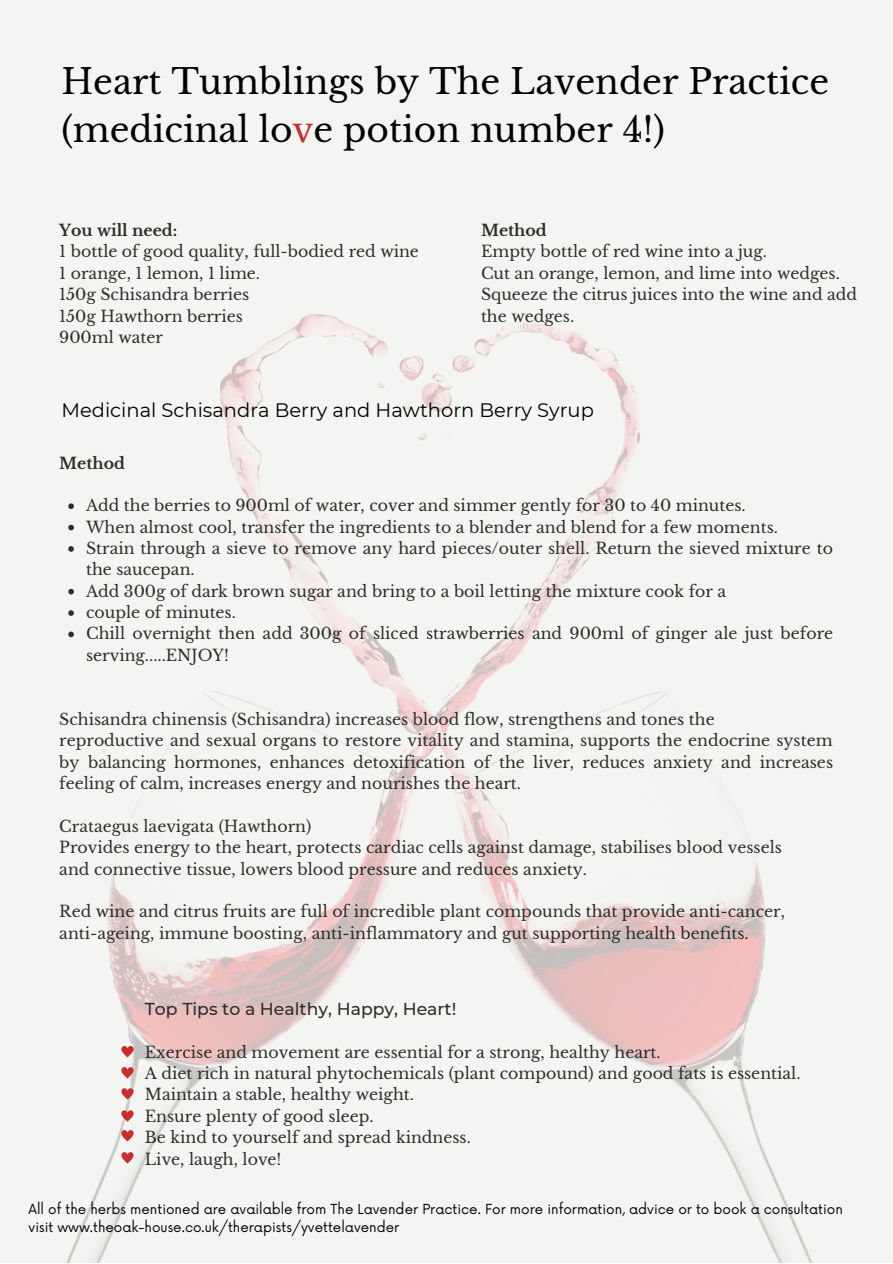
<style>
.page{position:relative;width:893px;height:1264px;background:#fff}
.page>*{position:absolute;margin:0;border:0;box-sizing:border-box;transform-origin:0 0}
.t1{font:34.5px/47.2px "Libre Baskerville";color:#000}
.t2{font:19.5px "Montserrat";color:#000}
.t3{font:500 17.25px "Montserrat";color:#2e2e2a}
.t4{font:15.75px/21.3px "Libre Baskerville";color:#2e2e2a}
.t5{font:700 15.75px "Libre Baskerville";color:#2e2e2a}
.t6{font:13.5px/18px "Now";color:#000}
.s1{color:#c6302c}
</style>
<div class="page">
<img style="left:0;top:0;width:892px;height:1262px">
<svg style="left:68px;top:503px;width:6px;height:6px"></svg>
<svg style="left:68px;top:525px;width:6px;height:5px"></svg>
<svg style="left:68px;top:546px;width:6px;height:5px"></svg>
<svg style="left:68px;top:589px;width:6px;height:5px"></svg>
<svg style="left:68px;top:610px;width:6px;height:6px"></svg>
<svg style="left:68px;top:631px;width:6px;height:6px"></svg>
<svg style="left:121px;top:1045px;width:13px;height:12px"></svg>
<svg style="left:121px;top:1066px;width:13px;height:12px"></svg>
<svg style="left:121px;top:1087px;width:13px;height:12px"></svg>
<svg style="left:121px;top:1109px;width:13px;height:12px"></svg>
<svg style="left:121px;top:1129px;width:13px;height:12px"></svg>
<svg style="left:121px;top:1151px;width:13px;height:12px"></svg>
<h1 class="t1" style="left:61px;top:59px;width:769px">Heart Tumblings by The Lavender Practice (medicinal lo<span class="s1">v</span>e potion number 4!)</h1>
<p class="t5" style="left:59px;top:221px;width:119px">You will need:</p>
<p class="t4" style="left:59px;top:241px;width:361px">1 bottle of good quality, full-bodied red wine<br>1 orange, 1 lemon, 1 lime.<br>150g Schisandra berries<br>150g Hawthorn berries<br>900ml water</p>
<p class="t5" style="left:481px;top:221px;width:67px">Method</p>
<p class="t4" style="left:481px;top:241px;width:377px">Empty bottle of red wine into a jug.<br>Cut an orange, lemon, and lime into wedges.<br>Squeeze the citrus juices into the wine and add the wedges.</p>
<p class="t2" style="left:61px;top:398px;width:534px">Medicinal Schisandra Berry and Hawthorn Berry Syrup</p>
<p class="t5" style="left:59px;top:453px;width:67px">Method</p>
<p class="t4" style="left:86px;top:495px;width:748px">Add the berries to 900ml of water, cover and simmer gently for 30 to 40 minutes.<br>When almost cool, transfer the ingredients to a blender and blend for a few moments.<br>Strain through a sieve to remove any hard pieces/outer shell. Return the sieved mixture to the saucepan.<br>Add 300g of dark brown sugar and bring to a boil letting the mixture cook for a<br>couple of minutes.<br>Chill overnight then add 300g of sliced strawberries and 900ml of ginger ale just before serving.....ENJOY!</p>
<p class="t4" style="left:59px;top:708px;width:775px">Schisandra chinensis (Schisandra) increases blood flow, strengthens and tones the<br>reproductive and sexual organs to restore vitality and stamina, supports the endocrine system by balancing hormones, enhances detoxification of the liver, reduces anxiety and increases feeling of calm, increases energy and nourishes the heart.</p>
<p class="t4" style="left:59px;top:815px;width:724px">Crataegus laevigata (Hawthorn)<br>Provides energy to the heart, protects cardiac cells against damage, stabilises blood vessels and connective tissue, lowers blood pressure and reduces anxiety.</p>
<p class="t4" style="left:59px;top:901px;width:727px">Red wine and citrus fruits are full of incredible plant compounds that provide anti-cancer, anti-ageing, immune boosting, anti-inflammatory and gut supporting health benefits.</p>
<p class="t3" style="left:145px;top:998px;width:313px">Top Tips to a Healthy, Happy, Heart!</p>
<p class="t4" style="left:145px;top:1041px;width:657px">Exercise and movement are essential for a strong, healthy heart.<br>A diet rich in natural phytochemicals (plant compound) and good fats is essential.<br>Maintain a stable, healthy weight.<br>Ensure plenty of good sleep.<br>Be kind to yourself and spread kindness.<br>Live, laugh, love!</p>
<p class="t6" style="left:29px;top:1200px;width:815px">All of the herbs mentioned are available from The Lavender Practice. For more information, advice or to book a consultation visit www.theoak-house.co.uk/therapists/yvettelavender</p>
</div>
